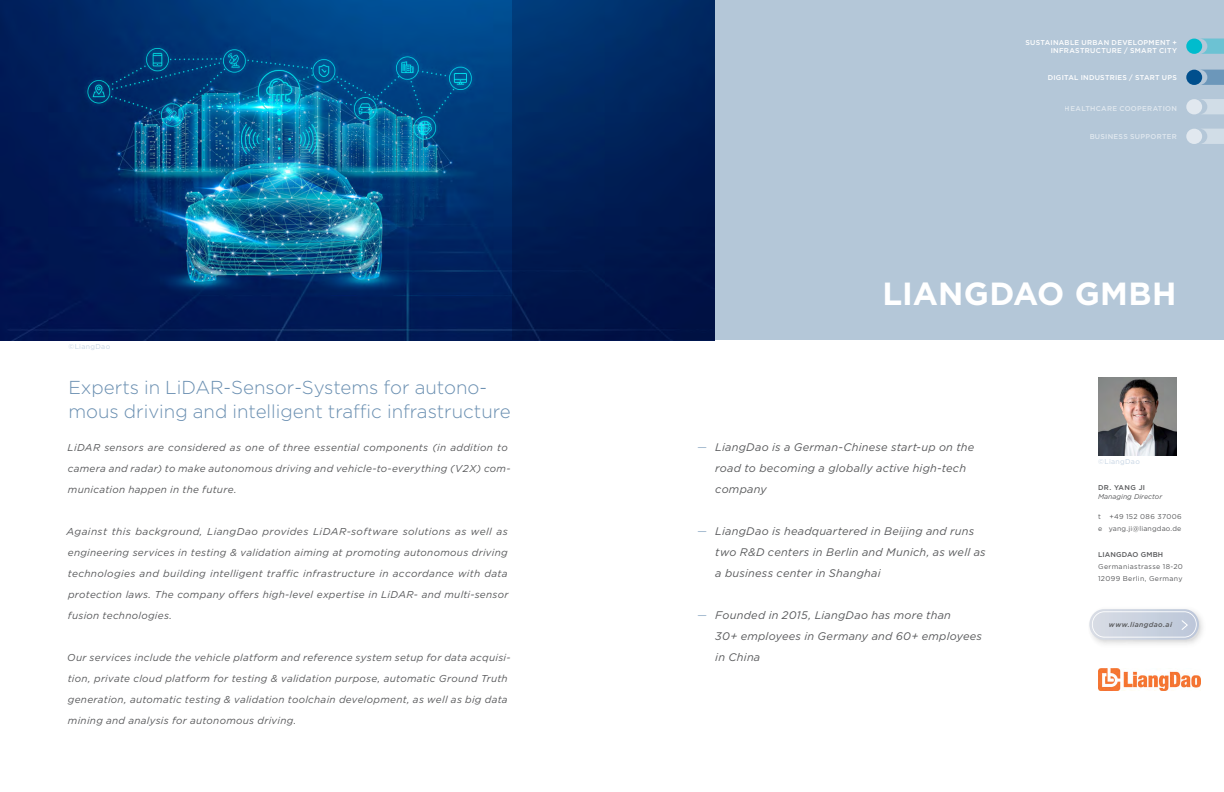
<style>
.page{position:relative;width:1224px;height:792px;background:#fff}
.page>*{position:absolute;margin:0;border:0;box-sizing:border-box;transform-origin:0 0}
.t1{font:700 32px "Gotham";letter-spacing:.005em;color:#fff}
.t2{font:300 18.7px/24px "Gotham";color:#6a8fb1}
.t3{font:italic 11px/21px "Gotham";letter-spacing:.02em;color:#58595b}
.t4{font:italic 10px/21px "Gotham";letter-spacing:.03em;color:#58595b}
.t5{font:500 7px/8px "Gotham";letter-spacing:.04em;color:#fff;text-align:right}
.t6{font:7px/12px "Gotham";letter-spacing:.045em;color:#58595b}
.t7{font:7px/12px "Gotham";letter-spacing:.025em;color:#58595b}
.t8{font:500 7px "Gotham";letter-spacing:.02em;color:#58595b}
.t9{font:7px "Gotham";letter-spacing:.045em;color:#c4d3e3}
.t10{font:italic 7px "Gotham";color:#58595b}
.t11{font:italic 500 7px "Gotham";letter-spacing:.045em;color:#58595b}
.s1{font-weight:300;color:#6a8fb1}
</style>
<div class="page">
<img style="left:0;top:0;width:512px;height:340px">
<svg style="left:512px;top:0;width:712px;height:340px;background:#8097b2"></svg>
<svg style="left:1199px;top:38px;width:25px;height:16px"></svg>
<svg style="left:1199px;top:70px;width:25px;height:15px"></svg>
<svg style="left:1199px;top:99px;width:25px;height:15px"></svg>
<svg style="left:1199px;top:129px;width:25px;height:15px"></svg>
<div style="left:1186px;top:39px;width:16px;height:15px;background:#00bccd;border-radius:50%"></div>
<div style="left:1186px;top:70px;width:16px;height:15px;background:#004f8d;border-radius:50%"></div>
<div style="left:1186px;top:99px;width:16px;height:15px;background:#e1e8ef;border-radius:50%"></div>
<div style="left:1186px;top:129px;width:16px;height:15px;background:#e1e8ef;border-radius:50%"></div>
<img style="left:1098px;top:377px;width:78px;height:78px">
<img style="left:1098px;top:668px;width:102px;height:22px">
<img style="left:1091px;top:609px;width:112px;height:35px">
<svg style="left:1089px;top:609px;width:110px;height:31px"></svg>
<svg style="left:1092px;top:611px;width:105px;height:27px;background:#ced5e1"></svg>
<p class="t9" style="left:68px;top:342px;width:43px">©LiangDao</p>
<h2 class="t2" style="left:68px;top:375px;width:444px">Experts in LiDAR-Sensor-Systems for autono&shy;mous driving and intelligent traffic infrastructure</h2>
<p class="t4" style="left:68px;top:437px;width:444px">LiDAR sensors are considered as one of three essential components (in addition to camera and radar) to make autonomous driving and vehicle-to-everything (V2X) com&shy;munication happen in the future.</p>
<p class="t4" style="left:67px;top:521px;width:443px;text-align:justify">Against this background, LiangDao provides LiDAR-software solutions as well as engineering services in testing &amp; validation aiming at promoting autonomous driving technologies and building intelligent traffic infrastructure in accordance with data protection laws. The company offers high-level expertise in LiDAR- and multi-sensor fusion technologies.</p>
<p class="t4" style="left:67px;top:647px;width:445px">Our services include the vehicle platform and reference system setup for data acquisi&shy;tion, private cloud platform for testing &amp; validation purpose, automatic Ground Truth generation, automatic testing &amp; validation toolchain development, as well as big data mining and analysis for autonomous driving.</p>
<p class="t5" style="left:1025px;top:38px;width:153px">SUSTAINABLE URBAN DEVELOPMENT +<br>INFRASTRUCTURE / SMART CITY</p>
<p class="t5" style="left:1048px;top:73px;width:131px">DIGITAL INDUSTRIES / START UPS</p>
<p class="t5" style="left:1065px;top:104px;width:114px">HEALTHCARE COOPERATION</p>
<p class="t5" style="left:1089px;top:133px;width:89px">BUSINESS SUPPORTER</p>
<h1 class="t1" style="left:883px;top:272px;width:295px">LIANGDAO GMBH</h1>
<p class="t3" style="left:715px;top:436px;width:261px;text-indent:-18px"><span class="s1">—</span> LiangDao is a German-Chinese start-up on the road to becoming a globally active high-tech company</p>
<p class="t3" style="left:715px;top:520px;width:272px;text-indent:-18px"><span class="s1">—</span> LiangDao is headquartered in Beijing and runs two R&amp;D centers in Berlin and Munich, as well as a business center in Shanghai</p>
<p class="t3" style="left:715px;top:604px;width:268px;text-indent:-18px"><span class="s1">—</span> Founded in 2015, LiangDao has more than<br>30+ employees in Germany and 60+ employees in China</p>
<p class="t9" style="left:1098px;top:457px;width:43px">©LiangDao</p>
<p class="t8" style="left:1098px;top:483px;width:49px">DR. YANG JI</p>
<p class="t10" style="left:1098px;top:492px;width:66px">Managing Director</p>
<p class="t7" style="left:1098px;top:511px;width:85px">t +49 152 086 37006 e yang.ji@liangdao.de</p>
<p class="t8" style="left:1098px;top:549px;width:67px">LIANGDAO GMBH</p>
<p class="t6" style="left:1098px;top:560px;width:86px">Germaniastrasse 18-20<br>12099 Berlin, Germany</p>
<p class="t11" style="left:1109px;top:620px;width:65px">www.liangdao.ai</p>
</div>
